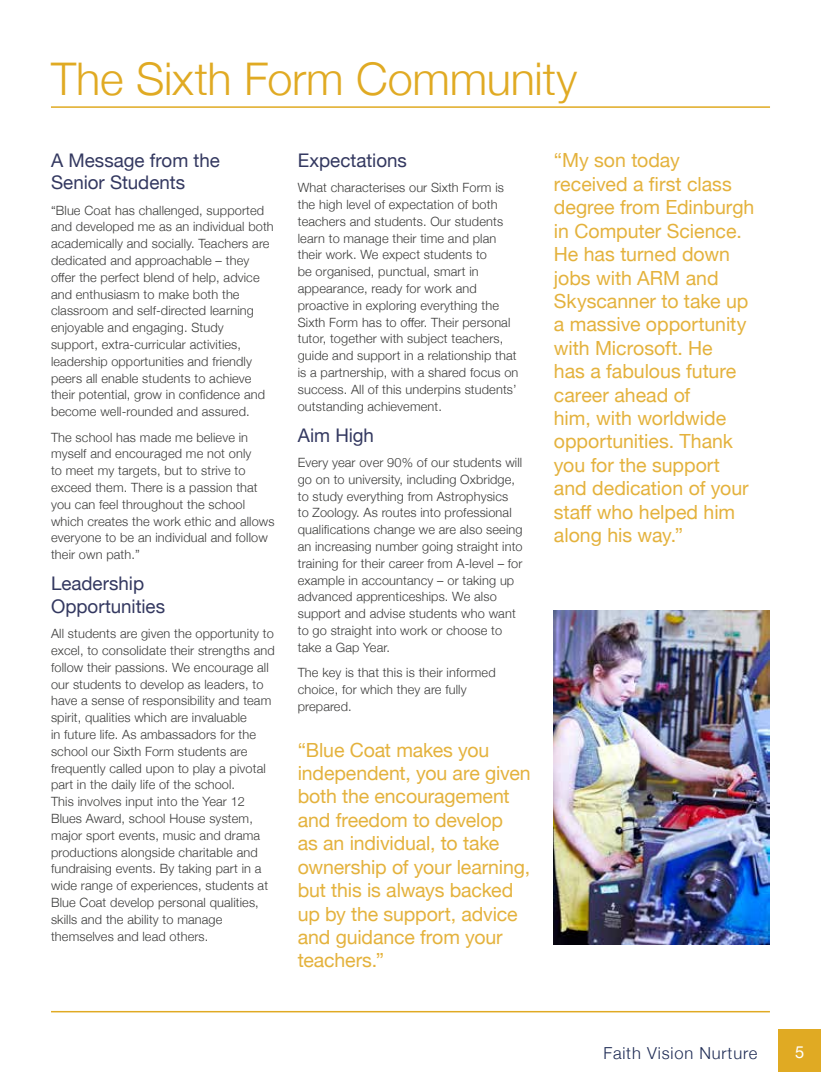
<style>
.page{position:relative;width:821px;height:1072px;background:#fff}
.page>*{position:absolute;margin:0;border:0;box-sizing:border-box;transform-origin:0 0}
.t1{font:300 45px "Helvetica Neue";letter-spacing:-.005em;color:#e0aa23}
.t2{font:19.5px/23.4px "Helvetica Neue";letter-spacing:-.005em;color:#e4b23d}
.t3{font:18.75px/22.5px "Helvetica Neue";color:#333860}
.t4{font:300 16.5px "Helvetica Neue";letter-spacing:.05em;color:#202d56}
.t5{font:16.5px "Helvetica Neue";color:#fff}
.t6{font:300 12.75px/16.8px "Helvetica Neue";letter-spacing:.01em;color:#3c3c3b}
.t7{font:300 12.6px "Helvetica Neue";letter-spacing:.01em;color:#3c3c3b}
.s1{font-size:12.75px}
</style>
<div class="page">
<div style="left:778px;top:1029px;width:43px;height:42px;background:#e0aa23"></div>
<hr style="left:51px;top:1010px;width:719px;height:2px;background:#e0aa23">
<img style="left:554px;top:610px;width:216px;height:334px">
<hr style="left:51px;top:106px;width:719px;height:2px;background:#e0aa23">
<h1 class="t1" style="left:51px;top:42px;width:528px">The Sixth Form Community</h1>
<h3 class="t3" style="left:51px;top:150px;width:170px">A Message from the<br>Senior Students</h3>
<p class="t6" style="left:51px;top:201px;width:224px">“Blue Coat has challenged, supported and developed me as an individual both academically and socially. Teachers are dedicated and approachable – they offer the perfect blend of help, advice and enthusiasm to make both the classroom and self-directed learning enjoyable and engaging. Study support, extra-curricular activities,</p>
<p class="t7" style="left:51px;top:351px;width:202px">leadership opportunities <span class="s1">and friendly</span></p>
<p class="t6" style="left:51px;top:369px;width:215px">peers all enable students to achieve their potential, grow in confidence and become well-rounded and assured.</p>
<p class="t6" style="left:51px;top:428px;width:225px">The school has made me believe in myself and encouraged me not only<br>to meet my targets, but to strive to exceed them. There is a passion that you can feel throughout the school which creates the work ethic and allows everyone to be an individual and follow their own path.”</p>
<h3 class="t3" style="left:51px;top:573px;width:116px">Leadership<br>Opportunities</h3>
<p class="t6" style="left:51px;top:624px;width:225px">All students are given the opportunity to excel, to consolidate their strengths and follow their passions. We encourage all our students to develop as leaders, to have a sense of responsibility and team spirit, qualities which are invaluable<br>in future life. As ambassadors for the school our Sixth Form students are frequently called upon to play a pivotal part in the daily life of the school.<br>This involves input into the Year 12<br>Blues Award, school House system, major sport events, music and drama productions alongside charitable and fundraising events. By taking part in a wide range of experiences, students at Blue Coat develop personal qualities, skills and the ability to manage themselves and lead others.</p>
<h3 class="t3" style="left:298px;top:150px;width:111px">Expectations</h3>
<p class="t6" style="left:298px;top:178px;width:222px">What characterises our Sixth Form is the high level of expectation of both teachers and students. Our students learn to manage their time and plan their work. We expect students to<br>be organised, punctual, smart in appearance, ready for work and proactive in exploring everything the Sixth Form has to offer. Their personal tutor, together with subject teachers, guide and support in a relationship that is a partnership, with a shared focus on success. All of this underpins students’ outstanding achievement.</p>
<h3 class="t3" style="left:298px;top:425px;width:78px">Aim High</h3>
<p class="t6" style="left:298px;top:453px;width:226px">Every year over 90% of our students will go on to university, including Oxbridge, to study everything from Astrophysics<br>to Zoology. As routes into professional qualifications change we are also seeing an increasing number going straight into training for their career from A-level – for example in accountancy – or taking up advanced apprenticeships. We also support and advise students who want to go straight into work or choose to take a Gap Year.</p>
<p class="t6" style="left:298px;top:663px;width:199px">The key is that this is their informed choice, for which they are fully prepared.</p>
<h2 class="t2" style="left:298px;top:739px;width:234px">“Blue Coat makes you independent, you are given both the encouragement and freedom to develop<br>as an individual, to take ownership of your learning, but this is always backed up by the support, advice and guidance from your teachers.”</h2>
<p class="t2" style="left:554px;top:150px;width:202px">“My son today received a first class degree from Edinburgh in Computer Science.<br>He has turned down jobs with ARM and<br>Skyscanner to take up a massive opportunity with Microsoft. He<br>has a fabulous future career ahead of<br>him, with worldwide opportunities. Thank you for the support and dedication of your staff who helped him along his way.”</p>
<p class="t4" style="left:603px;top:1039px;width:155px">Faith Vision Nurture</p>
<p class="t5" style="left:795px;top:1040px;width:11px">5</p>
</div>
